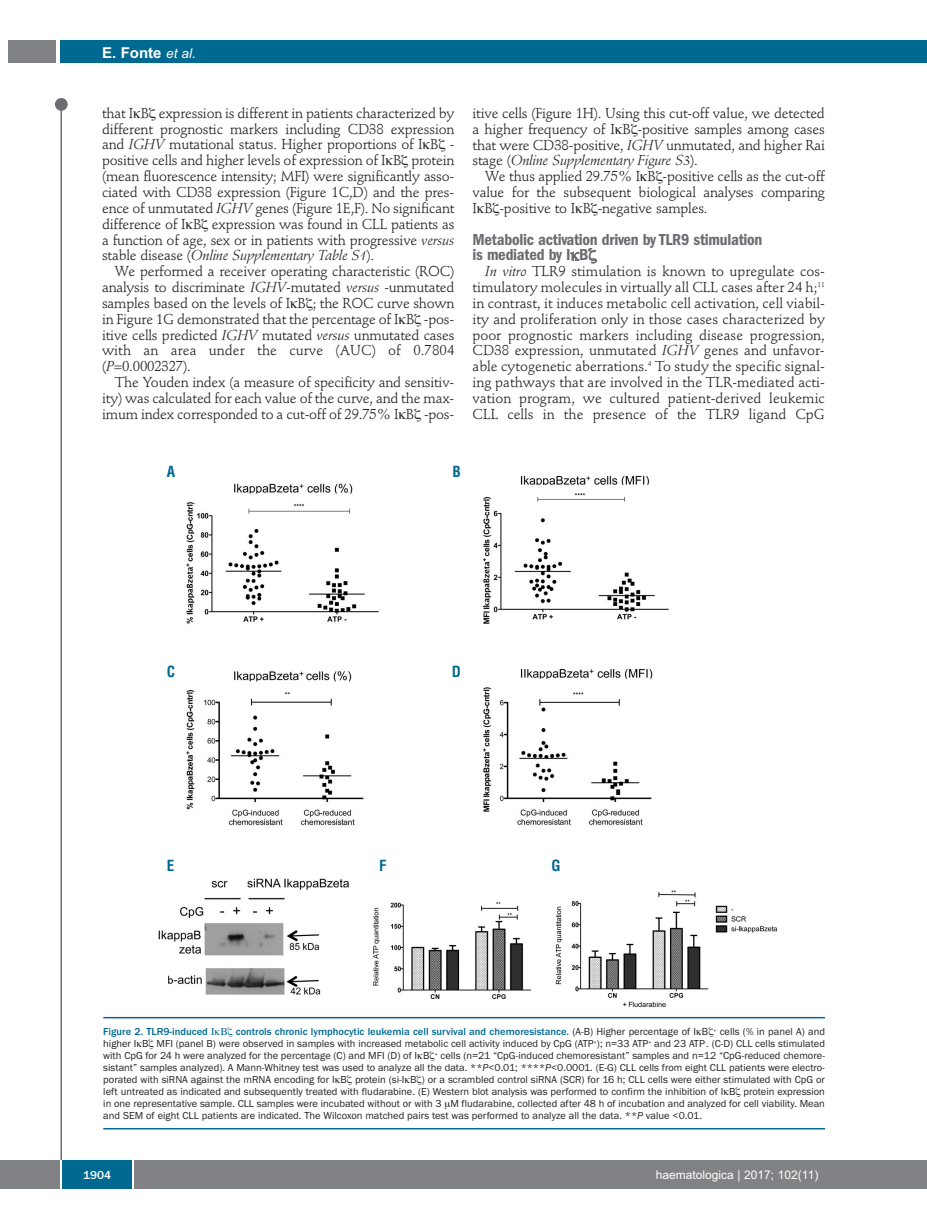
<style>
.page{position:relative;width:927px;height:1225px;background:#fff}
.page>*{position:absolute;margin:0;border:0;box-sizing:border-box;transform-origin:0 0}
.t1{font:600 condensed 16.5px/15.9px "Franklin Gothic";letter-spacing:-.015em;color:#6c6d70}
.t2{font:700 15px "Arial";color:#fff}
.t3{font:700 condensed 15px "Helvetica";color:#006991}
.t4{font:14.25px/15.9px "Stempel Schneidler";letter-spacing:-.015em;color:#231f20;text-align:justify}
.t5{font:12px "Arial";color:#fff}
.t6{font:500 12px "Franklin Gothic";color:#fff}
.t7{font:10.5px/12px "Franklin Gothic";color:#231f20;text-align:justify}
.t8{font:500 10.5px "Franklin Gothic";color:#006991}
.s1{font-weight:400;font-style:italic;font-size:13.5px}
.s2{font-style:italic}
.s3{font-weight:500;color:#006991}
</style>
<div class="page">
<div style="left:911px;top:40px;width:16px;height:22px;background:#006991"></div>
<div style="left:910px;top:1160px;width:17px;height:28px;background:#808285"></div>
<div style="left:55px;top:98px;width:13px;height:13px;background:#6c6d70;border-radius:50%"></div>
<hr style="left:60px;top:101px;width:2px;height:1061px;background:#6c6d70">
<div style="left:60px;top:40px;width:852px;height:22px;background:#006991"></div>
<div style="left:9px;top:40px;width:47px;height:22px;background:#808285"></div>
<div style="left:0;top:1160px;width:911px;height:28px;background:#808285"></div>
<div style="left:62px;top:1160px;width:71px;height:28px;background:#006991"></div>
<hr style="left:60px;top:1160px;width:2px;height:28px;background:#fff">
<svg style="left:133px;top:1160px;width:1px;height:28px"></svg>
<img style="left:146px;top:475px;width:638px;height:544px">
<hr style="left:103px;top:1017px;width:722px;height:1px;background:#006991">
<hr style="left:103px;top:1128px;width:722px;height:1px;background:#006991">
<p class="t2" style="left:102px;top:44px;width:95px">E. Fonte <span class="s1">et al.</span></p>
<p class="t4" style="left:102px;top:106px;width:354px">that I B expression is different in patients characterized by different prognostic markers including CD38 expression and <span class="s2">IGHV</span> mutational status. Higher proportions of I B - positive cells and higher levels of expression of I B protein (mean fluorescence intensity; MFI) were significantly asso&shy;ciated with CD38 expression (Figure 1C,D) and the pres&shy;ence of unmutated <span class="s2">IGHV</span> genes (Figure 1E,F). No significant difference of I B expression was found in CLL patients as a function of age, sex or in patients with progressive <span class="s2">versus </span>stable disease (<span class="s2">Online Supplementary Table S1</span>).</p>
<p class="t4" style="left:102px;top:265px;width:354px;text-indent:13px">We performed a receiver operating characteristic (ROC) analysis to discriminate <span class="s2">IGHV</span>-mutated <span class="s2">versus</span> -unmutated samples based on the levels of I B ; the ROC curve shown in Figure 1G demonstrated that the percentage of I B -pos&shy;itive cells predicted <span class="s2">IGHV</span> mutated <span class="s2">versus</span> unmutated cases with an area under the curve (AUC) of 0.7804 (<span class="s2">P</span>=0.0002327).</p>
<p class="t4" style="left:102px;top:376px;width:354px;text-indent:13px">The Youden index (a measure of specificity and sensitiv&shy;ity) was calculated for each value of the curve, and the max&shy;imum index corresponded to a cut-off of 29.75% I B -pos-</p>
<p class="t4" style="left:472px;top:106px;width:354px">itive cells (Figure 1H). Using this cut-off value, we detected a higher frequency of I B -positive samples among cases that were CD38-positive, <span class="s2">IGHV</span> unmutated, and higher Rai stage (<span class="s2">Online Supplementary Figure S3</span>).</p>
<p class="t4" style="left:472px;top:170px;width:354px;text-indent:13px">We thus applied 29.75% I B -positive cells as the cut-off value for the subsequent biological analyses comparing I B -positive to I B -negative samples.</p>
<p class="t1" style="left:472px;top:232px;width:292px">Metabolic activation driven by TLR9 stimulation is mediated by I B</p>
<p class="t4" style="left:472px;top:265px;width:354px;text-indent:13px"><span class="s2">In vitro</span> TLR9 stimulation is known to upregulate cos&shy;timulatory molecules in virtually all CLL cases after 24 h;<sup>11 </sup>in contrast, it induces metabolic cell activation, cell viabil&shy;ity and proliferation only in those cases characterized by poor prognostic markers including disease progression, CD38 expression, unmutated <span class="s2">IGHV</span> genes and unfavor&shy;able cytogenetic aberrations.<sup>4</sup> To study the specific signal&shy;ing pathways that are involved in the TLR-mediated acti&shy;vation program, we cultured patient-derived leukemic CLL cells in the presence of the TLR9 ligand CpG</p>
<p class="t3" style="left:167px;top:463px;width:10px">A</p>
<p class="t3" style="left:453px;top:463px;width:10px">B</p>
<p class="t3" style="left:167px;top:663px;width:10px">C</p>
<p class="t3" style="left:452px;top:663px;width:11px">D</p>
<p class="t3" style="left:167px;top:857px;width:9px">E</p>
<p class="t3" style="left:379px;top:857px;width:9px">F</p>
<p class="t3" style="left:551px;top:857px;width:11px">G</p>
<p class="t7" style="left:103px;top:1025px;width:723px;text-indent:132px"><span class="s3">controls chronic lymphocytic leukemia cell survival and chemoresistance.</span> (A-B) Higher percentage of I B cells (% in panel A) and higher I B MFI (panel B) were observed in samples with increased metabolic cell activity induced by CpG (ATP<sup>+</sup>); n=33 ATP<sup>+</sup> and 23 ATP<sup>-</sup>. (C-D) CLL cells stimulated with CpG for 24 h were analyzed for the percentage (C) and MFI (D) of I B <sup>+</sup> cells (n=21 “CpG-induced chemoresistant” samples and n=12 “CpG-reduced chemore&shy;sistant” samples analyzed). A Mann-Whitney test was used to analyze all the data. **<span class="s2">P</span>&lt;0.01; ****<span class="s2">P</span>&lt;0.0001. (E-G) CLL cells from eight CLL patients were electro&shy;porated with siRNA against the mRNA encoding for I B protein (si-I B ) or a scrambled control siRNA (SCR) for 16 h; CLL cells were either stimulated with CpG or left untreated as indicated and subsequently treated with fludarabine. (E) Western blot analysis was performed to confirm the inhibition of I B protein expression in one representative sample. CLL samples were incubated without or with 3 M fludarabine, collected after 48 h of incubation and analyzed for cell viability. Mean and SEM of eight CLL patients are indicated. The Wilcoxon matched pairs test was performed to analyze all the data. **<span class="s2">P</span> value &lt;0.01.</p>
<p class="t8" style="left:103px;top:1025px;width:106px">Figure 2. TLR9-induced</p>
<p class="t6" style="left:83px;top:1167px;width:30px">1904</p>
<p class="t5" style="left:656px;top:1167px;width:164px">haematologica | 2017; 102(11)</p>
</div>
